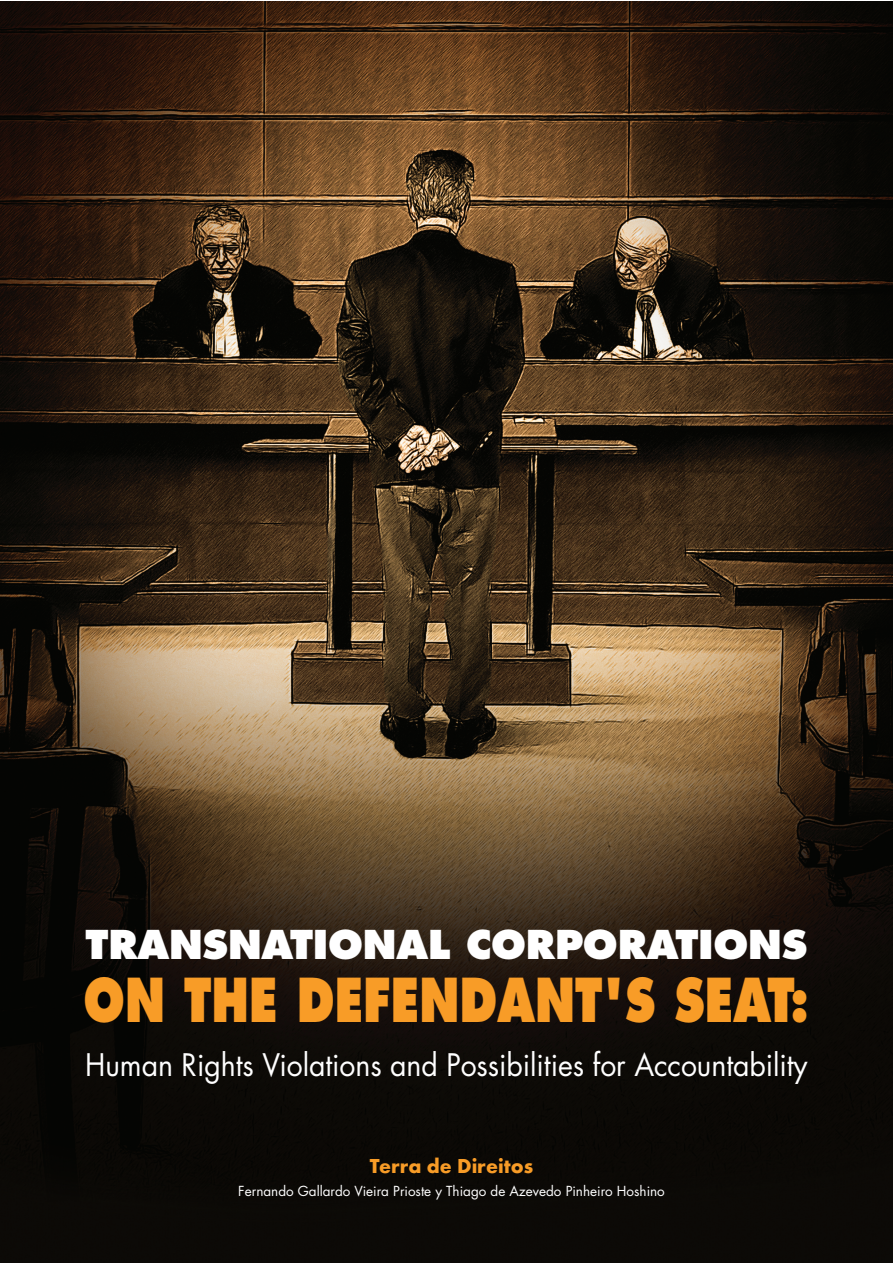
<style>
.page{position:relative;width:893px;height:1263px;background:#fff}
.page>*{position:absolute;margin:0;border:0;box-sizing:border-box;transform-origin:0 0}
.t1{font:800 58.8px "Futura";color:#f89c27;scale:.78 1}
.t2{font:800 38.7px "Futura";letter-spacing:-.005em;color:#fff}
.t3{font:30.3px "Futura";letter-spacing:-.005em;color:#fff;scale:.94 1}
.t4{font:700 21px "Futura T";color:#f89c27}
.t5{font:13.5px "Futura";color:#fff}
</style>
<div class="page">
<img style="left:0;top:1px;width:892px;height:1262px">
<h2 class="t2" style="left:86px;top:920px;width:723px">TRANSNATIONAL CORPORATIONS</h2>
<h1 class="t1" style="left:84px;top:964px;width:932px">ON THE DEFENDANT'S SEAT:</h1>
<h3 class="t3" style="left:85px;top:1044px;width:770px">Human Rights Violations and Possibilities for Accountability</h3>
<h3 class="t4" style="left:370px;top:1154px;width:165px">Terra de Direitos</h3>
<p class="t5" style="left:238px;top:1181px;width:428px">Fernando Gallardo Vieira Prioste y Thiago de Azevedo Pinheiro Hoshino</p>
</div>
